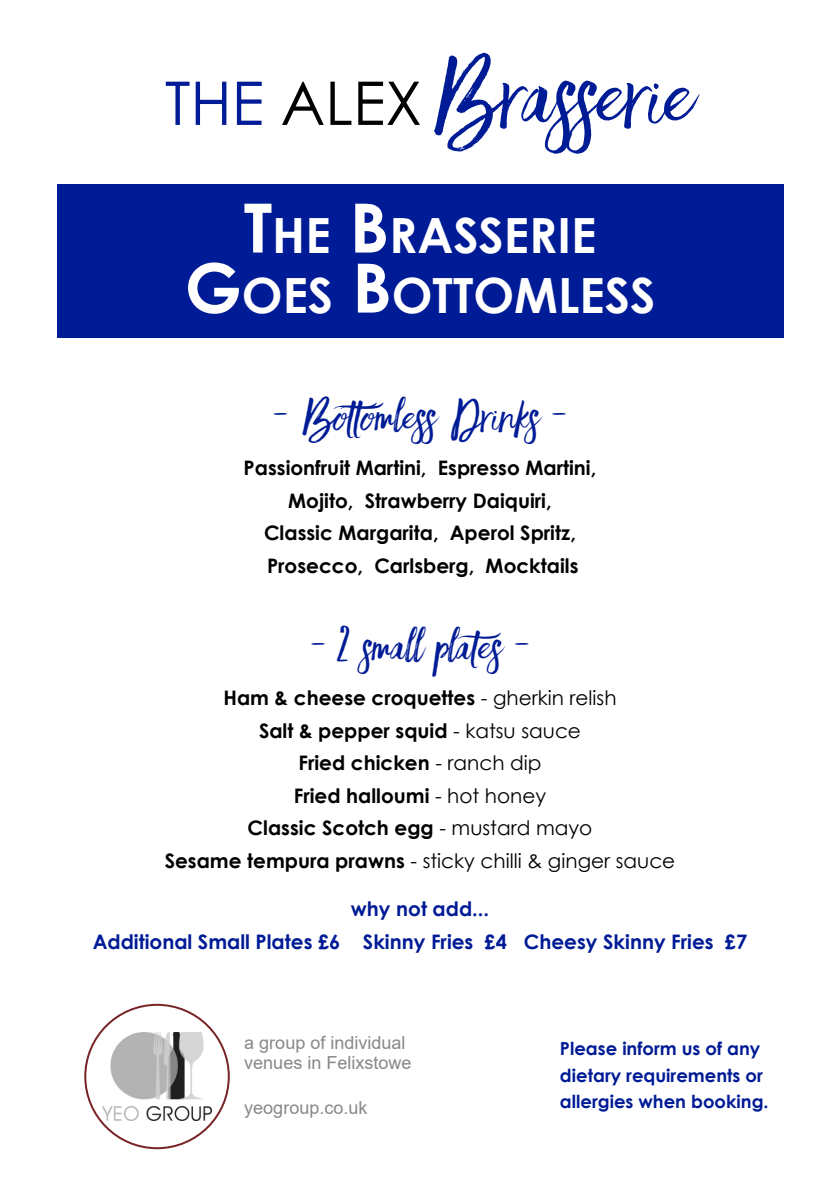
<style>
.page{position:relative;width:840px;height:1191px;background:#fff}
.page>*{position:absolute;margin:0;border:0;box-sizing:border-box;transform-origin:0 0}
.t1{font:80.2px "Faith And Glory One";color:#001b96}
.t2{font:700 48.6px/60px "Century Gothic";color:#fff;text-align:center}
.t3{font:38px "Faith And Glory One";color:#001b96}
.t4{font:700 20px/32.6px "Century Gothic";color:#000;text-align:center}
.t5{font:700 20px/32.6px "Century Gothic";color:#001b96;text-align:center}
.t6{font:700 18px/26.2px "Century Gothic";color:#001b96}
.t7{font:18px/20.6px "Arial";color:#888}
.s1{font-size:68px}
.s2{font-weight:400}
</style>
<div class="page">
<div style="left:57px;top:184px;width:725px;height:154px;background:#001b96"></div>
<img style="left:103px;top:1032px;width:108px;height:88px">
<h1 class="t1" style="left:165px;top:43px;width:529px"><sub>THE</sub> <sub>ALEX</sub>Brasserie</h1>
<h2 class="t2" style="left:184px;top:209px;width:472px"><span class="s1">T</span>HE <span class="s1">B</span>RASSERIE<br><span class="s1">G</span>OES <span class="s1">B</span>OTTOMLESS</h2>
<h3 class="t3" style="left:274px;top:391px;width:293px">- Bottomless Drinks -</h3>
<p class="t4" style="left:243px;top:454px;width:354px">Passionfruit Martini, Espresso Martini, Mojito, Strawberry Daiquiri,<br>Classic Margarita, Aperol Spritz, Prosecco, Carlsberg, Mocktails</p>
<h3 class="t3" style="left:311px;top:621px;width:219px">- 2 small plates -</h3>
<p class="t4" style="left:165px;top:683px;width:512px">Ham &amp; cheese croquettes <span class="s2">- gherkin relish<br></span>Salt &amp; pepper squid <span class="s2">- katsu sauce<br></span>Fried chicken <span class="s2">- ranch dip<br></span>Fried halloumi <span class="s2">- hot honey<br></span>Classic Scotch egg <span class="s2">- mustard mayo<br></span>Sesame tempura prawns <span class="s2">- sticky chilli &amp; ginger sauce</span></p>
<p class="t5" style="left:93px;top:894px;width:655px">why not add...<br>Additional Small Plates £6 Skinny Fries £4 Cheesy Skinny Fries £7</p>
<p class="t7" style="left:244px;top:1033px;width:169px">a group of individual venues in Felixstowe</p>
<p class="t7" style="left:244px;top:1099px;width:125px">yeogroup.co.uk</p>
<p class="t6" style="left:559px;top:1037px;width:210px">Please inform us of any dietary requirements or allergies when booking.</p>
</div>
